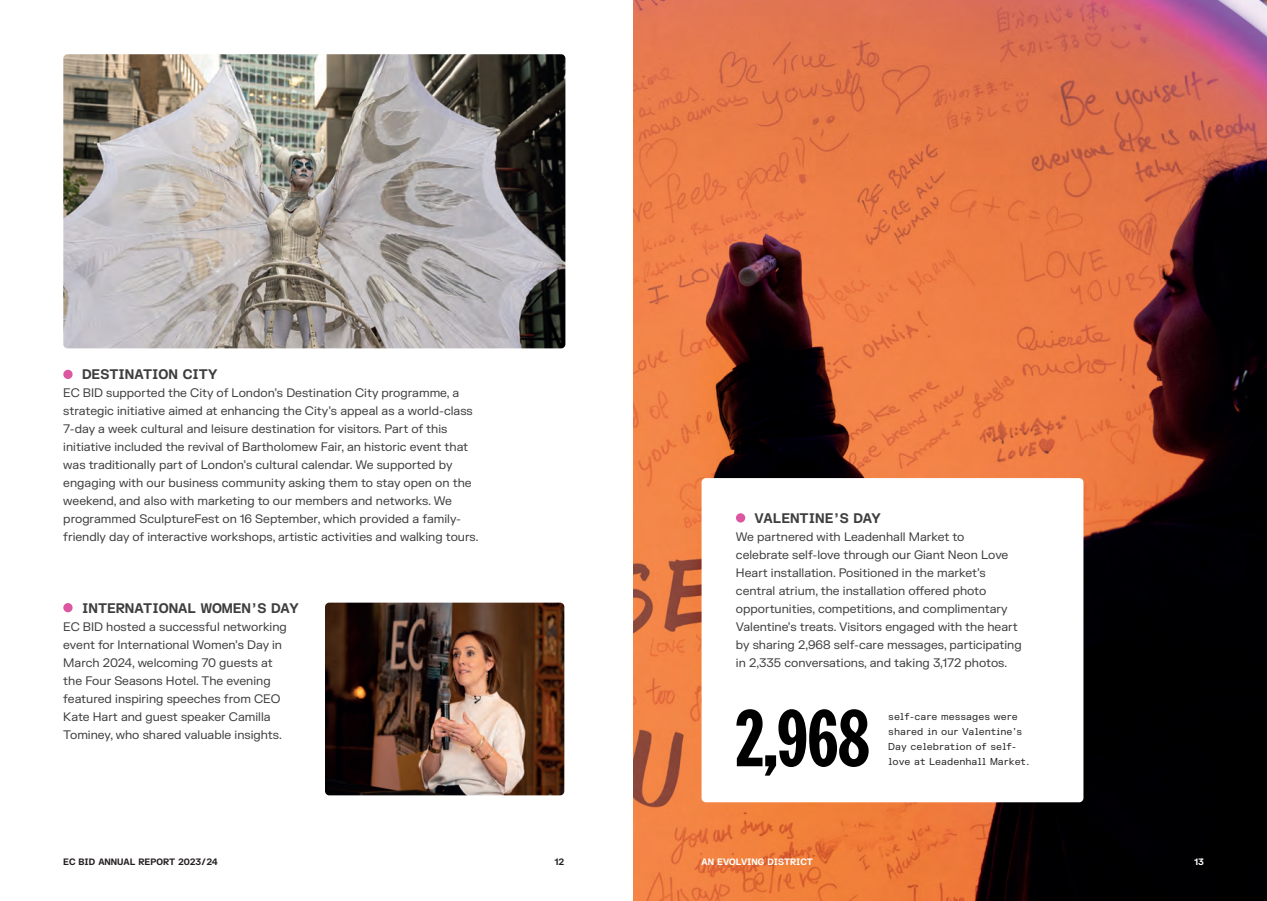
<style>
.page{position:relative;width:1267px;height:901px;background:#fff}
.page>*{position:absolute;margin:0;border:0;box-sizing:border-box;transform-origin:0 0}
.t1{font:700 13.5px "FK Grotesk Semi Mono Trial";color:#3e3e3f}
.t2{font:12px/18px "FK Grotesk";color:#3e3e3f}
.t3{font:9.75px/15px "FK Grotesk Semi Mono";color:#231f20}
.t4{font:700 9px "FK Grotesk Semi Mono Trial";color:#231f20}
.t5{font:700 9px "FK Grotesk Semi Mono Trial";color:#fff}
</style>
<div class="page">
<img style="left:633px;top:0;width:633px;height:900px">
<img style="left:63px;top:54px;width:502px;height:294px">
<div style="left:63px;top:370px;width:10px;height:9px;background:#dc57a0;border-radius:50%"></div>
<div style="left:63px;top:603px;width:10px;height:9px;background:#dc57a0;border-radius:50%"></div>
<img style="left:325px;top:602px;width:239px;height:193px">
<div style="left:701px;top:478px;width:382px;height:324px;background:#fff;border-radius:4px"></div>
<div style="left:735px;top:513px;width:10px;height:9px;background:#dc57a0;border-radius:50%"></div>
<svg style="left:736px;top:709px;width:132px;height:66px"></svg>
<svg style="left:1261px;top:0;width:6px;height:5px"></svg>
<svg style="left:1261px;top:896px;width:6px;height:5px"></svg>
<p class="t1" style="left:82px;top:368px;width:137px">DESTINATION CITY</p>
<p class="t2" style="left:63px;top:383px;width:417px">EC BID supported the City of London’s Destination City programme, a strategic initiative aimed at enhancing the City’s appeal as a world-class 7-day a week cultural and leisure destination for visitors. Part of this initiative included the revival of Bartholomew Fair, an historic event that was traditionally part of London’s cultural calendar. We supported by engaging with our business community asking them to stay open on the weekend, and also with marketing to our members and networks. We programmed SculptureFest on 16 September, which provided a family&shy;friendly day of interactive workshops, artistic activities and walking tours.</p>
<p class="t1" style="left:82px;top:602px;width:218px">INTERNATIONAL WOMEN’S DAY</p>
<p class="t2" style="left:63px;top:617px;width:225px">EC BID hosted a successful networking event for International Women’s Day in March 2024, welcoming 70 guests at the Four Seasons Hotel. The evening featured inspiring speeches from CEO Kate Hart and guest speaker Camilla Tominey, who shared valuable insights.</p>
<p class="t1" style="left:754px;top:512px;width:128px">VALENTINE’S DAY</p>
<p class="t2" style="left:735px;top:527px;width:287px">We partnered with Leadenhall Market to<br>celebrate self-love through our Giant Neon Love Heart installation. Positioned in the market’s central atrium, the installation offered photo opportunities, competitions, and complimentary Valentine’s treats. Visitors engaged with the heart by sharing 2,968 self-care messages, participating in 2,335 conversations, and taking 3,172 photos.</p>
<p class="t3" style="left:888px;top:708px;width:143px">self-care messages were shared in our Valentine’s<br>Day celebration of self&shy;love at Leadenhall Market.</p>
<p class="t4" style="left:63px;top:858px;width:156px">EC BID ANNUAL REPORT 2023/24</p>
<p class="t4" style="left:554px;top:858px;width:11px">12</p>
<p class="t5" style="left:701px;top:858px;width:113px">AN EVOLVING DISTRICT</p>
<p class="t5" style="left:1193px;top:858px;width:11px">13</p>
</div>
